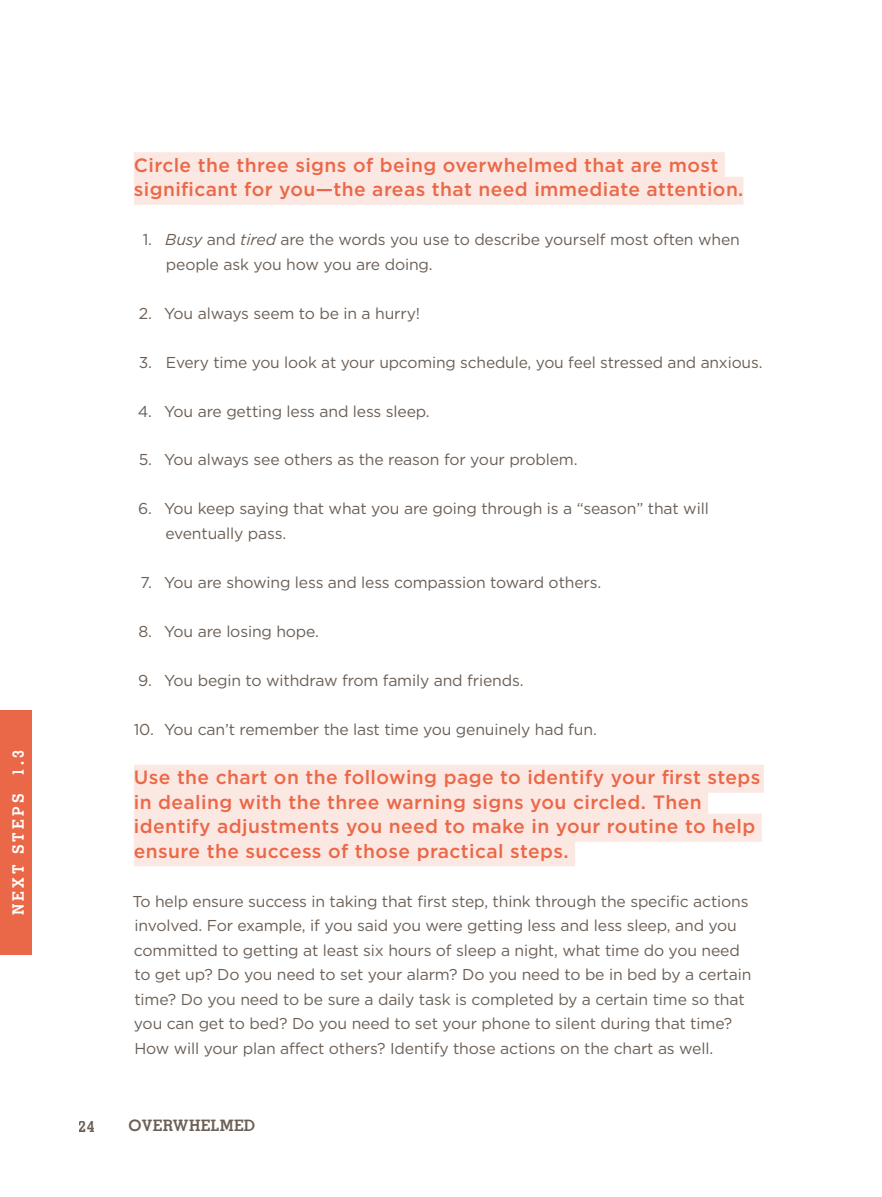
<style>
.page{position:relative;width:882px;height:1197px;background:#fff}
.page>*{position:absolute;margin:0;border:0;box-sizing:border-box;transform-origin:0 0}
.t1{font:500 19.25px/24.5px "Gotham";letter-spacing:.02em;color:#ea6847}
.t2{font:15.75px/24.5px "Gotham";letter-spacing:-.01em;color:#6b5f55}
.t3{font:700 15.75px "Memphis LT Std";letter-spacing:.02em;color:#6b5f55}
.t4{font:700 15.75px "Memphis LT Std";letter-spacing:.2em;color:#fff}
.s1{font-style:italic}
</style>
<div class="page">
<div style="left:0;top:710px;width:32px;height:244px;background:#ea6847"></div>
<div style="left:134px;top:152px;width:591px;height:28px;background:#fce8e3"></div>
<div style="left:134px;top:177px;width:609px;height:28px;background:#fce8e3"></div>
<div style="left:134px;top:765px;width:630px;height:28px;background:#fce8e3"></div>
<div style="left:134px;top:789px;width:574px;height:28px;background:#fce8e3"></div>
<div style="left:134px;top:814px;width:628px;height:28px;background:#fce8e3"></div>
<div style="left:134px;top:838px;width:441px;height:28px;background:#fce8e3"></div>
<p class="t4" style="left:8px;top:915px;width:166px;rotate:-90deg">NEXT STEPS 1.3</p>
<p class="t1" style="left:134px;top:152px;width:611px">Circle the three signs of being overwhelmed that are most significant for you—the areas that need immediate attention.</p>
<p class="t2" style="left:166px;top:227px;width:576px;text-indent:-23px">1. <span class="s1">Busy</span> and <span class="s1">tired</span> are the words you use to describe yourself most often when people ask you how you are doing.</p>
<p class="t2" style="left:139px;top:300px;width:283px">2. You always seem to be in a hurry!</p>
<p class="t2" style="left:139px;top:349px;width:625px">3. Every time you look at your upcoming schedule, you feel stressed and anxious.</p>
<p class="t2" style="left:138px;top:398px;width:294px">4. You are getting less and less sleep.</p>
<p class="t2" style="left:139px;top:447px;width:440px">5. You always see others as the reason for your problem.</p>
<p class="t2" style="left:165px;top:496px;width:545px;text-indent:-27px">6. You keep saying that what you are going through is a “season” that will eventually pass.</p>
<p class="t2" style="left:141px;top:570px;width:462px">7. You are showing less and less compassion toward others.</p>
<p class="t2" style="left:138px;top:619px;width:182px">8. You are losing hope.</p>
<p class="t2" style="left:138px;top:668px;width:387px">9. You begin to withdraw from family and friends.</p>
<p class="t2" style="left:134px;top:717px;width:465px">10. You can’t remember the last time you genuinely had fun.</p>
<p class="t1" style="left:134px;top:765px;width:628px">Use the chart on the following page to identify your first steps in dealing with the three warning signs you circled. Then identify adjustments you need to make in your routine to help ensure the success of those practical steps.</p>
<p class="t2" style="left:132px;top:888px;width:621px">To help ensure success in taking that first step, think through the specific actions involved. For example, if you said you were getting less and less sleep, and you committed to getting at least six hours of sleep a night, what time do you need to get up? Do you need to set your alarm? Do you need to be in bed by a certain time? Do you need to be sure a daily task is completed by a certain time so that you can get to bed? Do you need to set your phone to silent during that time?<br>How will your plan affect others? Identify those actions on the chart as well.</p>
<p class="t3" style="left:79px;top:1117px;width:18px">24</p>
<p class="t3" style="left:129px;top:1116px;width:128px">OVERWHELMED</p>
</div>
